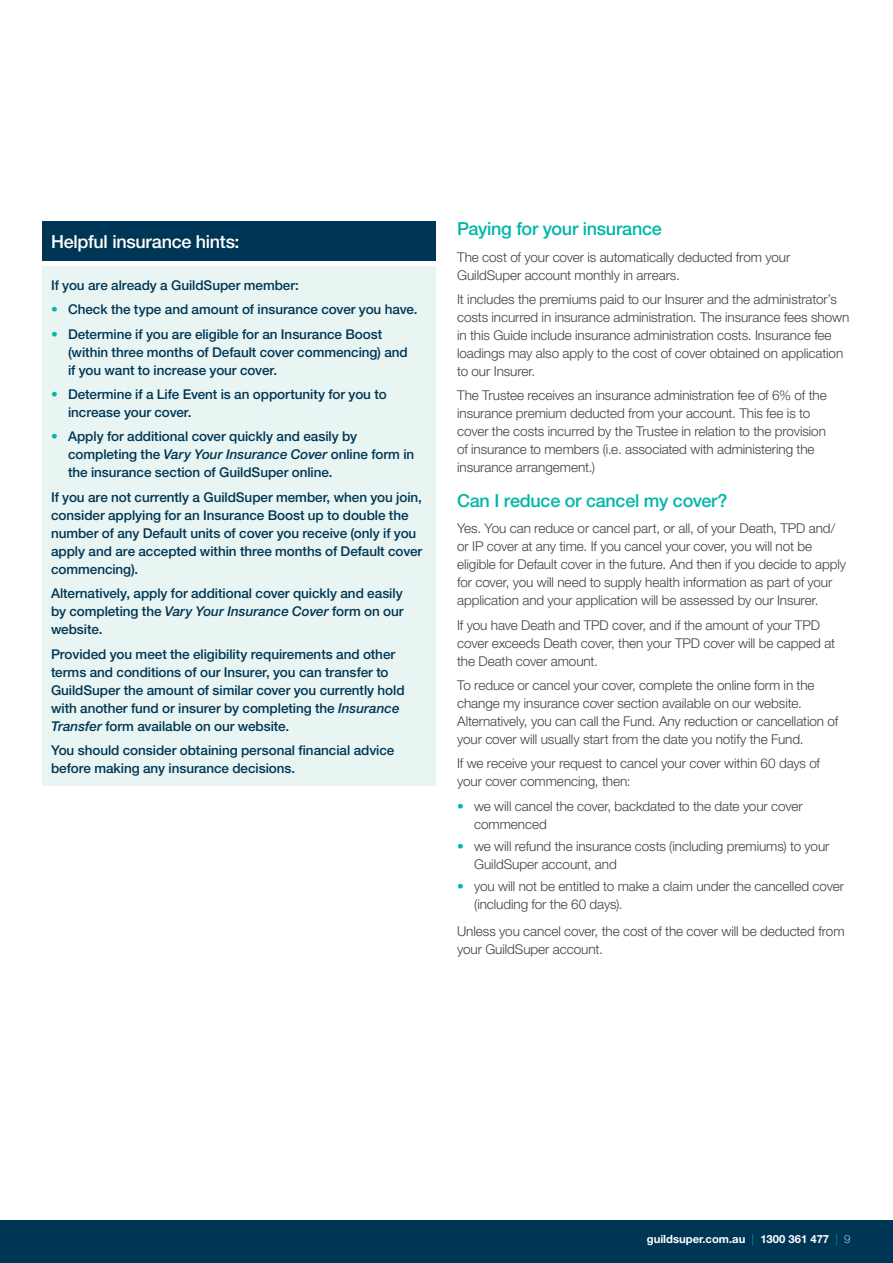
<style>
.page{position:relative;width:893px;height:1263px;background:#fff}
.page>*{position:absolute;margin:0;border:0;box-sizing:border-box;transform-origin:0 0}
.t1{font:500 18px "Helvetica Neue LT";letter-spacing:-.015em;color:#00b7aa}
.t2{font:500 18px "Helvetica Neue LT";letter-spacing:-.015em;color:#fff}
.t3{font:300 13.5px/18px "Helvetica Neue LT";letter-spacing:-.005em;color:#414042}
.t4{font:500 13.5px/18px "Helvetica Neue LT";letter-spacing:-.005em;color:#003655}
.t5{font:700 11.25px "Helvetica Neue LT";color:#fff}
.s1{color:#00b7aa}
.s2{font-style:italic}
.s3{font-weight:700;color:#00b7aa}
.s4{font-weight:100;color:#00b7aa}
.s5{font-weight:100}
</style>
<div class="page">
<div style="left:0;top:1220px;width:893px;height:43px;background:#003655"></div>
<div style="left:43px;top:221px;width:393px;height:40px;background:#003655"></div>
<div style="left:43px;top:267px;width:393px;height:519px;background:#e8f5f3"></div>
<h1 class="t2" style="left:51px;top:231px;width:190px">Helpful insurance hints:</h1>
<p class="t4" style="left:51px;top:276px;width:249px">If you are already a GuildSuper member:</p>
<p class="t4" style="left:51px;top:300px;width:368px"><span class="s1">•</span> Check the type and amount of insurance cover you have.</p>
<p class="t4" style="left:68px;top:325px;width:341px;text-indent:-17px"><span class="s1">•</span> Determine if you are eligible for an Insurance Boost (within three months of Default cover commencing) and if you want to increase your cover.</p>
<p class="t4" style="left:68px;top:385px;width:320px;text-indent:-17px"><span class="s1">•</span> Determine if a Life Event is an opportunity for you to increase your cover.</p>
<p class="t4" style="left:68px;top:427px;width:348px;text-indent:-17px"><span class="s1">•</span> Apply for additional cover quickly and easily by completing the <span class="s2">Vary Your Insurance Cover</span> online form in the insurance section of GuildSuper online.</p>
<p class="t4" style="left:51px;top:488px;width:373px">If you are not currently a GuildSuper member, when you join, consider applying for an Insurance Boost up to double the number of any Default units of cover you receive (only if you apply and are accepted within three months of Default cover commencing).</p>
<p class="t4" style="left:51px;top:584px;width:354px;text-align:justify">Alternatively, apply for additional cover quickly and easily by completing the <span class="s2">Vary Your Insurance Cover</span> form on our website.</p>
<p class="t4" style="left:51px;top:645px;width:355px">Provided you meet the eligibility requirements and other terms and conditions of our Insurer, you can transfer to GuildSuper the amount of similar cover you currently hold with another fund or insurer by completing the <span class="s2">Insurance Transfer</span> form available on our website.</p>
<p class="t4" style="left:51px;top:741px;width:345px">You should consider obtaining personal financial advice before making any insurance decisions.</p>
<h1 class="t1" style="left:457px;top:218px;width:206px">Paying for your insurance</h1>
<p class="t3" style="left:457px;top:248px;width:335px">The cost of your cover is automatically deducted from your<br>GuildSuper account monthly in arrears.</p>
<p class="t3" style="left:457px;top:290px;width:394px">It includes the premiums paid to our Insurer and the administrator’s costs incurred in insurance administration. The insurance fees shown in this Guide include insurance administration costs. Insurance fee loadings may also apply to the cost of cover obtained on application to our Insurer.</p>
<p class="t3" style="left:457px;top:386px;width:371px">The Trustee receives an insurance administration fee of 6% of the insurance premium deducted from your account. This fee is to cover the costs incurred by the Trustee in relation to the provision of insurance to members (i.e. associated with administering the insurance arrangement.)</p>
<h1 class="t1" style="left:457px;top:490px;width:272px">Can I reduce or cancel my cover?</h1>
<p class="t3" style="left:457px;top:519px;width:390px">Yes. You can reduce or cancel part, or all, of your Death, TPD and/ or IP cover at any time. If you cancel your cover, you will not be eligible for Default cover in the future. And then if you decide to apply for cover, you will need to supply health information as part of your application and your application will be assessed by our Insurer.</p>
<p class="t3" style="left:457px;top:616px;width:380px">If you have Death and TPD cover, and if the amount of your TPD cover exceeds Death cover, then your TPD cover will be capped at the Death cover amount.</p>
<p class="t3" style="left:457px;top:676px;width:383px">To reduce or cancel your cover, complete the online form in the change my insurance cover section available on our website.<br>Alternatively, you can call the Fund. Any reduction or cancellation of your cover will usually start from the date you notify the Fund.</p>
<p class="t3" style="left:457px;top:754px;width:364px">If we receive your request to cancel your cover within 60 days of your cover commencing, then:</p>
<p class="t3" style="left:474px;top:797px;width:330px;text-indent:-17px"><span class="s3">•</span> we will cancel the cover, backdated to the date your cover commenced</p>
<p class="t3" style="left:474px;top:837px;width:357px;text-indent:-17px"><span class="s3">•</span> we will refund the insurance costs (including premiums) to your<br>GuildSuper account, and</p>
<p class="t3" style="left:474px;top:877px;width:371px;text-indent:-17px"><span class="s3">•</span> you will not be entitled to make a claim under the cancelled cover (including for the 60 days).</p>
<p class="t3" style="left:457px;top:922px;width:389px">Unless you cancel cover, the cost of the cover will be deducted from your GuildSuper account.</p>
<p class="t5" style="left:647px;top:1232px;width:205px">guildsuper.com.au <span class="s4">|</span> 1300 361 477 <span class="s4">|</span> <span class="s5">9</span></p>
</div>
